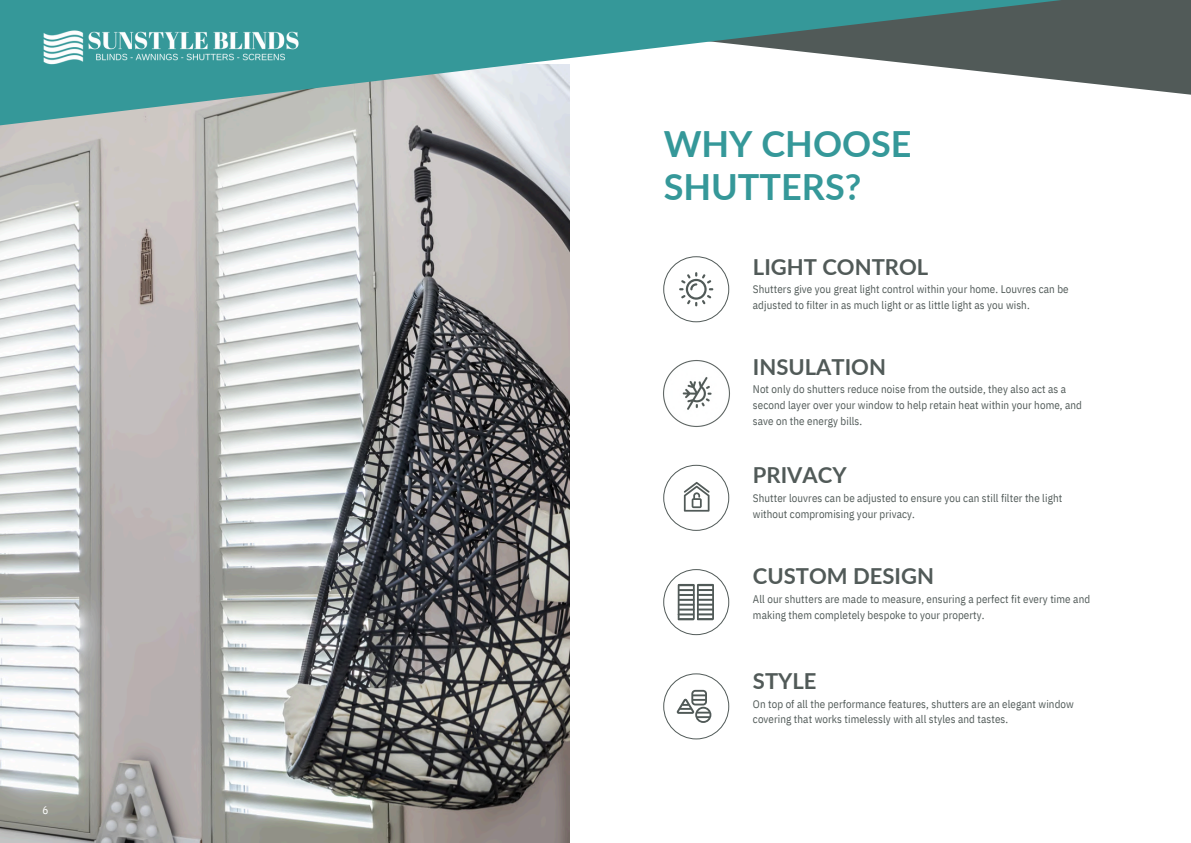
<style>
.page{position:relative;width:1191px;height:843px;background:#fff}
.page>*{position:absolute;margin:0;border:0;box-sizing:border-box;transform-origin:0 0}
.t1{font:700 36px/42.8px "Lato";color:#359899}
.t2{font:700 22px "Lato";color:#515a58}
.t3{font:11px/15.8px "IBM Plex Sans Cond";letter-spacing:.01em;color:#515a58}
.t4{font:11px "IBM Plex Sans Cond";color:#fff}
</style>
<div class="page">
<img style="left:0;top:126px;width:569px;height:716px">
<div style="left:1095px;top:0;width:95px;height:95px;background:#515a58"></div>
<svg style="left:663px;top:464px;width:66px;height:66px"></svg>
<svg style="left:663px;top:673px;width:66px;height:66px"></svg>
<svg style="left:663px;top:569px;width:66px;height:66px"></svg>
<img style="left:663px;top:360px;width:67px;height:67px">
<svg style="left:663px;top:256px;width:66px;height:66px"></svg>
<svg style="left:0;top:0;width:1095px;height:126px"></svg>
<img style="left:33px;top:23px;width:277px;height:49px">
<p class="t4" style="left:43px;top:802px;width:7px">6</p>
<h1 class="t1" style="left:663px;top:122px;width:249px">WHY CHOOSE<br>SHUTTERS?</h1>
<p class="t2" style="left:752px;top:253px;width:177px">LIGHT CONTROL</p>
<p class="t3" style="left:752px;top:281px;width:317px">Shutters give you great light control within your home. Louvres can be adjusted to filter in as much light or as little light as you wish.</p>
<p class="t2" style="left:752px;top:353px;width:135px">INSULATION</p>
<p class="t3" style="left:752px;top:381px;width:330px">Not only do shutters reduce noise from the outside, they also act as a second layer over your window to help retain heat within your home, and save on the energy bills.</p>
<p class="t2" style="left:752px;top:461px;width:95px">PRIVACY</p>
<p class="t3" style="left:752px;top:490px;width:311px">Shutter louvres can be adjusted to ensure you can still filter the light without compromising your privacy.</p>
<p class="t2" style="left:752px;top:562px;width:182px">CUSTOM DESIGN</p>
<p class="t3" style="left:752px;top:590px;width:339px">All our shutters are made to measure, ensuring a perfect fit every time and making them completely bespoke to your property.</p>
<p class="t2" style="left:752px;top:666px;width:65px">STYLE</p>
<p class="t3" style="left:752px;top:695px;width:322px">On top of all the performance features, shutters are an elegant window covering that works timelessly with all styles and tastes.</p>
</div>
